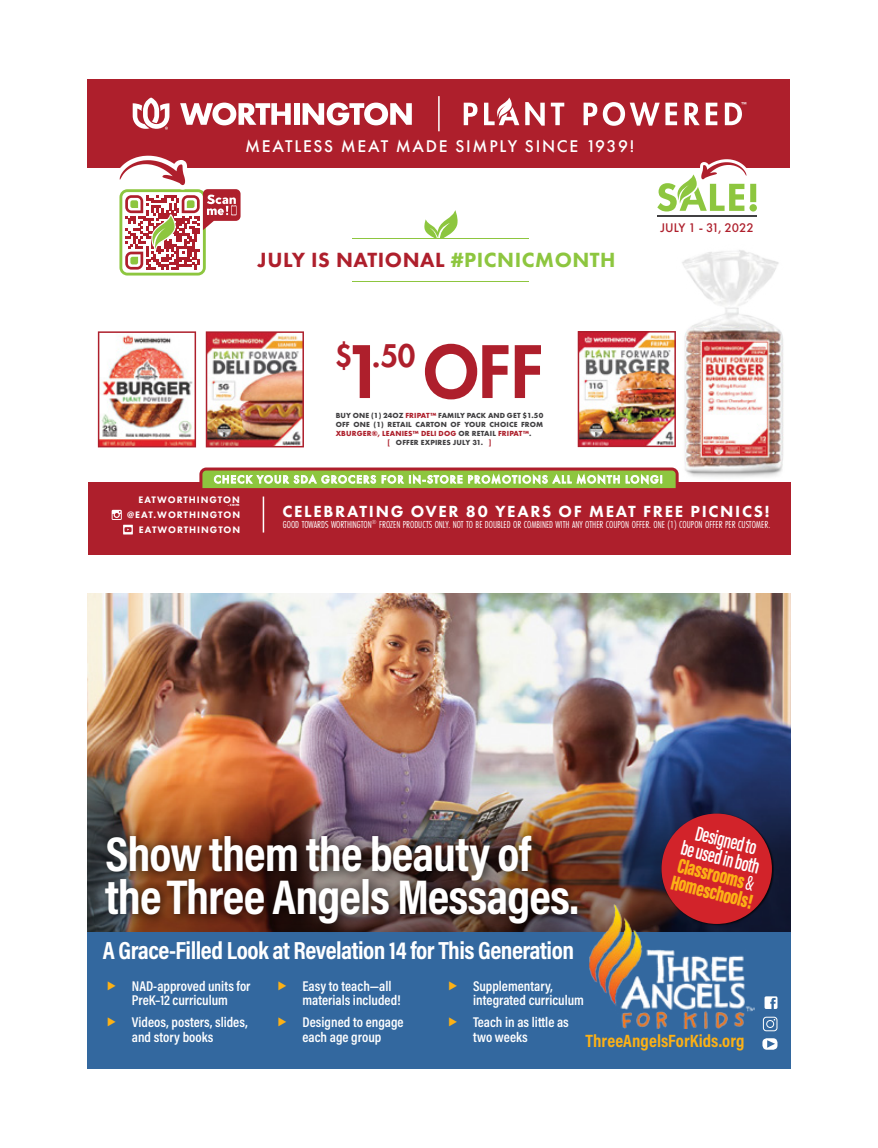
<style>
.page{position:relative;width:878px;height:1148px;background:#fff}
.page>*{position:absolute;margin:0;border:0;box-sizing:border-box;transform-origin:0 0}
.t1{font:800 70.05px "Futura";color:#ae1f2c}
.t2{font:700 49.2px/43.2px "Acumin Pro Cond";letter-spacing:-.02em;color:#fff}
.t3{font:800 30.3px "Futura";color:#ae1f2c}
.t4{font:700 24.9px "Acumin Pro Cond";letter-spacing:-.02em;color:#fff}
.t5{font:800 21.3px "Futura PT";letter-spacing:.025em;color:#ae1f2c}
.t6{font:600 21.15px/17.7px "Acumin Pro Extra Cond";color:#fff;text-align:center;scale:.93 1}
.t7{font:700 18px "Acumin Pro Cond";letter-spacing:.005em;color:#fcb116}
.t8{font:500 17.55px "Futura PT";letter-spacing:.1em;color:#fff}
.t9{font:800 16.8px "Futura PT";letter-spacing:.1em;color:#fff}
.t10{font:600 14.25px/14.7px "Acumin Pro Cond";color:#fff}
.t11{font:500 12.9px "Futura PT";color:#ae1f2c}
.t12{font:500 11.4px "Futura PT";letter-spacing:.1em;color:#fff}
.t13{font:10.5px "Futura PT Cond";color:#fff}
.t14{font:800 9.75px/14.9px "Futura PT";letter-spacing:.1em;color:#fff;text-align:right}
.t15{font:8.85px "Myriad Pro";color:#fff}
.t16{font:700 7.65px "Futura PT";letter-spacing:.02em;color:#414042}
.t17{font:700 7.65px "Futura PT";letter-spacing:.02em;color:#ad1f2b}
.t18{font:800 4.65px "Futura PT";color:#fff}
.s1{color:#8dc63f}
.s2{color:#ad1f2b}
.s3{color:#414042}
.s4{font-weight:900;color:#fcb116}
.s5{font-weight:400}
</style>
<div class="page">
<div style="left:88px;top:482px;width:702px;height:72px;background:#ae1f2c"></div>
<svg style="left:112px;top:510px;width:21px;height:24px"></svg>
<hr style="left:263px;top:496px;width:1px;height:36px;background:#fff">
<svg style="left:199px;top:467px;width:479px;height:22px;background:#aab262"></svg>
<img style="left:676px;top:250px;width:108px;height:231px">
<hr style="left:353px;top:238px;width:176px;height:1px;background:#8dc63f">
<hr style="left:353px;top:281px;width:176px;height:1px;background:#8dc63f">
<svg style="left:424px;top:210px;width:34px;height:28px"></svg>
<div style="left:88px;top:79px;width:702px;height:88px;background:#ae1f2c"></div>
<svg style="left:463px;top:103px;width:14px;height:22px"></svg>
<svg style="left:525px;top:102px;width:19px;height:24px"></svg>
<svg style="left:551px;top:103px;width:13px;height:22px"></svg>
<svg style="left:583px;top:102px;width:76px;height:24px"></svg>
<svg style="left:665px;top:103px;width:12px;height:22px"></svg>
<svg style="left:684px;top:103px;width:15px;height:22px"></svg>
<svg style="left:705px;top:103px;width:12px;height:22px"></svg>
<svg style="left:724px;top:103px;width:18px;height:22px"></svg>
<svg style="left:484px;top:97px;width:35px;height:28px"></svg>
<svg style="left:180px;top:103px;width:111px;height:22px"></svg>
<div style="left:294px;top:103px;width:5px;height:22px;background:#fff"></div>
<svg style="left:302px;top:103px;width:110px;height:22px"></svg>
<svg style="left:133px;top:97px;width:36px;height:33px"></svg>
<hr style="left:438px;top:96px;width:1px;height:35px;background:#fff">
<hr style="left:657px;top:215px;width:99px;height:2px;background:#414042">
<svg style="left:115px;top:156px;width:125px;height:119px"></svg>
<svg style="left:657px;top:159px;width:99px;height:52px"></svg>
<img style="left:206px;top:331px;width:98px;height:116px">
<img style="left:577px;top:331px;width:99px;height:116px">
<img style="left:98px;top:331px;width:98px;height:116px">
<img style="left:88px;top:593px;width:702px;height:156px">
<img style="left:88px;top:749px;width:702px;height:182px">
<div style="left:98px;top:827px;width:491px;height:108px;background:#000;opacity:.75"></div>
<div style="left:88px;top:931px;width:702px;height:137px;background:#33689f"></div>
<svg style="left:764px;top:996px;width:13px;height:13px"></svg>
<svg style="left:762px;top:1016px;width:15px;height:15px"></svg>
<svg style="left:762px;top:1038px;width:15px;height:11px"></svg>
<div style="left:661px;top:812px;width:112px;height:113px;background:#000;opacity:.75"></div>
<div style="left:661px;top:813px;width:110px;height:111px;background:#d2232a;border-radius:50%"></div>
<img style="left:589px;top:904px;width:165px;height:124px">
<p class="t8" style="left:245px;top:135px;width:390px">MEATLESS MEAT MADE SIMPLY SINCE 1939!</p>
<p class="t15" style="left:741px;top:100px;width:7px">™</p>
<h3 class="t5" style="left:258px;top:246px;width:359px">JULY IS NATIONAL <span class="s1">#PICNICMONTH</span></h3>
<p class="t11" style="left:660px;top:220px;width:95px">JULY 1 - 31, 2022</p>
<h3 class="t3" style="left:334px;top:337px;width:83px">$ .50</h3>
<h1 class="t1" style="left:342px;top:328px;width:202px">1 OFF</h1>
<p class="t16" style="left:336px;top:410px;width:209px">BUY ONE (1) 24OZ <span class="s2">FRIPAT™</span> FAMILY PACK AND GET $1.50</p>
<p class="t16" style="left:336px;top:419px;width:209px">OFF ONE (1) RETAIL CARTON OF YOUR CHOICE FROM</p>
<p class="t17" style="left:336px;top:429px;width:197px">XBURGER®, LEANIES™ DELI DOG <span class="s3">OR RETAIL</span> FRIPAT™<span class="s3">.</span></p>
<p class="t16" style="left:387px;top:438px;width:106px"><span class="s2">[</span> OFFER EXPIRES JULY 31. <span class="s2">]</span></p>
<p class="t12" style="left:214px;top:472px;width:450px">CHECK YOUR SDA GROCERS FOR IN-STORE PROMOTIONS ALL MONTH LONG!</p>
<p class="t9" style="left:282px;top:500px;width:488px">CELEBRATING OVER 80 YEARS OF MEAT FREE PICNICS!</p>
<p class="t13" style="left:283px;top:518px;width:489px">GOOD TOWARDS WORTHINGTON<sup>®</sup> FROZEN PRODUCTS ONLY. NOT TO BE DOUBLED OR COMBINED WITH ANY OTHER COUPON OFFER. ONE (1) COUPON OFFER PER CUSTOMER.</p>
<p class="t14" style="left:127px;top:492px;width:115px">EATWORTHINGTON @EAT.WORTHINGTON<br>EATWORTHINGTON</p>
<p class="t18" style="left:228px;top:502px;width:13px">.com</p>
<h2 class="t2" style="left:105px;top:830px;width:475px">Show them the beauty of the Three Angels Messages.</h2>
<h3 class="t4" style="left:103px;top:934px;width:473px">A Grace-Filled Look at Revelation 14 for This Generation</h3>
<h3 class="t6" style="left:686px;top:821px;width:91px;rotate:14deg">Designed to<br>be used in both<br><span class="s4">Classrooms</span><span class="s5">&amp;<br></span><span class="s4">Homeschools!</span></h3>
<p class="t10" style="left:132px;top:978px;width:120px">NAD-approved units for<br>PreK–12 curriculum</p>
<p class="t10" style="left:132px;top:1014px;width:117px">Videos, posters, slides, and story books</p>
<p class="t10" style="left:302px;top:978px;width:100px">Easy to teach—all materials included!</p>
<p class="t10" style="left:302px;top:1014px;width:103px">Designed to engage each age group</p>
<p class="t10" style="left:473px;top:978px;width:112px">Supplementary, integrated curriculum</p>
<p class="t10" style="left:473px;top:1014px;width:97px">Teach in as little as two weeks</p>
<p class="t7" style="left:585px;top:1029px;width:160px">ThreeAngelsForKids.org</p>
</div>
